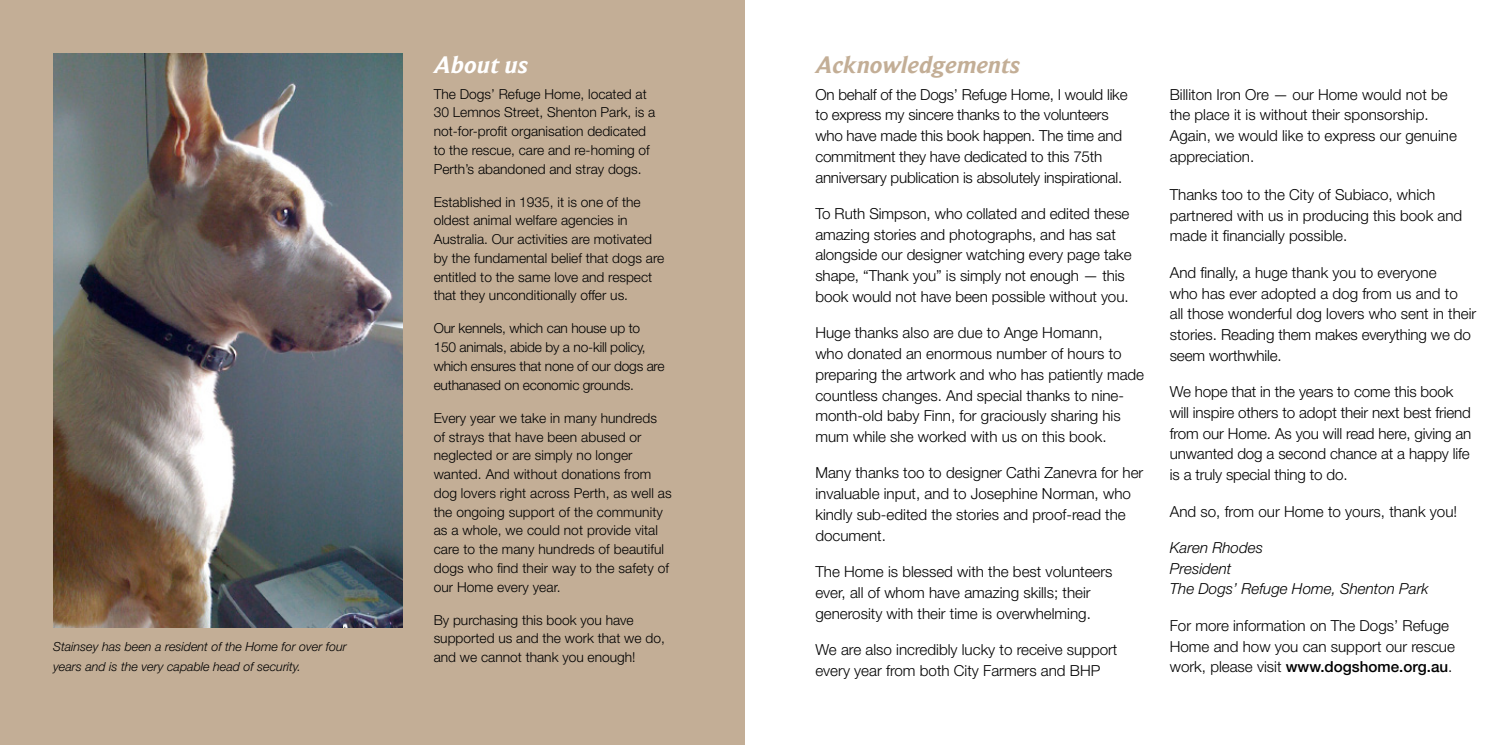
<style>
.page{position:relative;width:1489px;height:745px;background:#fff}
.page>*{position:absolute;margin:0;border:0;box-sizing:border-box;transform-origin:0 0}
.t1{font:italic 700 25px "Beaufort";color:#c3ae96}
.t2{font:italic 700 25px "Beaufort";color:#fff}
.t3{font:300 15.25px/20.8px "Helvetica Neue LT Std";color:#000}
.t4{font:italic 300 15.25px/20.8px "Helvetica Neue LT Std";color:#000}
.t5{font:300 13.75px/18.8px "Helvetica Neue LT Std";color:#000}
.t6{font:italic 300 12.5px/20px "Helvetica Neue LT Std";color:#000}
.s1{font-weight:500}
</style>
<div class="page">
<div style="left:0;top:0;width:744px;height:744px;background:#c3ae96"></div>
<img style="left:53px;top:53px;width:349px;height:574px">
<p class="t6" style="left:53px;top:636px;width:295px">Stainsey has been a resident of the Home for over four years and is the very capable head of security.</p>
<h1 class="t2" style="left:433px;top:50px;width:96px">About us</h1>
<h1 class="t1" style="left:815px;top:50px;width:207px">Acknowledgements</h1>
<p class="t5" style="left:433px;top:84px;width:223px">The Dogs’ Refuge Home, located at 30 Lemnos Street, Shenton Park, is a not-for-profit organisation dedicated to the rescue, care and re-homing of Perth’s abandoned and stray dogs.</p>
<p class="t5" style="left:433px;top:192px;width:232px">Established in 1935, it is one of the oldest animal welfare agencies in Australia. Our activities are motivated by the fundamental belief that dogs are entitled to the same love and respect that they unconditionally offer us.</p>
<p class="t5" style="left:433px;top:318px;width:232px">Our kennels, which can house up to 150 animals, abide by a no-kill policy, which ensures that none of our dogs are euthanased on economic grounds.</p>
<p class="t5" style="left:433px;top:408px;width:239px">Every year we take in many hundreds of strays that have been abused or neglected or are simply no longer wanted. And without donations from dog lovers right across Perth, as well as the ongoing support of the community as a whole, we could not provide vital care to the many hundreds of beautiful dogs who find their way to the safety of our Home every year.</p>
<p class="t5" style="left:433px;top:609px;width:232px">By purchasing this book you have supported us and the work that we do, and we cannot thank you enough!</p>
<p class="t3" style="left:815px;top:83px;width:314px">On behalf of the Dogs’ Refuge Home, I would like to express my sincere thanks to the volunteers who have made this book happen. The time and commitment they have dedicated to this 75th anniversary publication is absolutely inspirational.</p>
<p class="t3" style="left:815px;top:203px;width:318px">To Ruth Simpson, who collated and edited these amazing stories and photographs, and has sat alongside our designer watching every page take shape, “Thank you” is simply not enough — this book would not have been possible without you.</p>
<p class="t3" style="left:815px;top:322px;width:330px">Huge thanks also are due to Ange Homann,<br>who donated an enormous number of hours to preparing the artwork and who has patiently made countless changes. And special thanks to nine&shy;month-old baby Finn, for graciously sharing his mum while she worked with us on this book.</p>
<p class="t3" style="left:815px;top:462px;width:329px">Many thanks too to designer Cathi Zanevra for her invaluable input, and to Josephine Norman, who kindly sub-edited the stories and proof-read the document.</p>
<p class="t3" style="left:815px;top:560px;width:299px">The Home is blessed with the best volunteers ever, all of whom have amazing skills; their generosity with their time is overwhelming.</p>
<p class="t3" style="left:815px;top:638px;width:303px">We are also incredibly lucky to receive support every year from both City Farmers and BHP</p>
<p class="t3" style="left:1169px;top:83px;width:288px">Billiton Iron Ore — our Home would not be the place it is without their sponsorship.<br>Again, we would like to express our genuine appreciation.</p>
<p class="t3" style="left:1169px;top:184px;width:294px">Thanks too to the City of Subiaco, which partnered with us in producing this book and made it financially possible.</p>
<p class="t3" style="left:1169px;top:261px;width:308px">And finally, a huge thank you to everyone<br>who has ever adopted a dog from us and to<br>all those wonderful dog lovers who sent in their stories. Reading them makes everything we do seem worthwhile.</p>
<p class="t3" style="left:1169px;top:381px;width:303px">We hope that in the years to come this book will inspire others to adopt their next best friend from our Home. As you will read here, giving an unwanted dog a second chance at a happy life is a truly special thing to do.</p>
<p class="t3" style="left:1169px;top:500px;width:289px">And so, from our Home to yours, thank you!</p>
<p class="t4" style="left:1169px;top:536px;width:260px">Karen Rhodes<br>President<br>The Dogs’ Refuge Home, Shenton Park</p>
<p class="t3" style="left:1169px;top:614px;width:287px">For more information on The Dogs’ Refuge<br>Home and how you can support our rescue work, please visit <span class="s1">www.dogshome.org.au</span>.</p>
</div>
